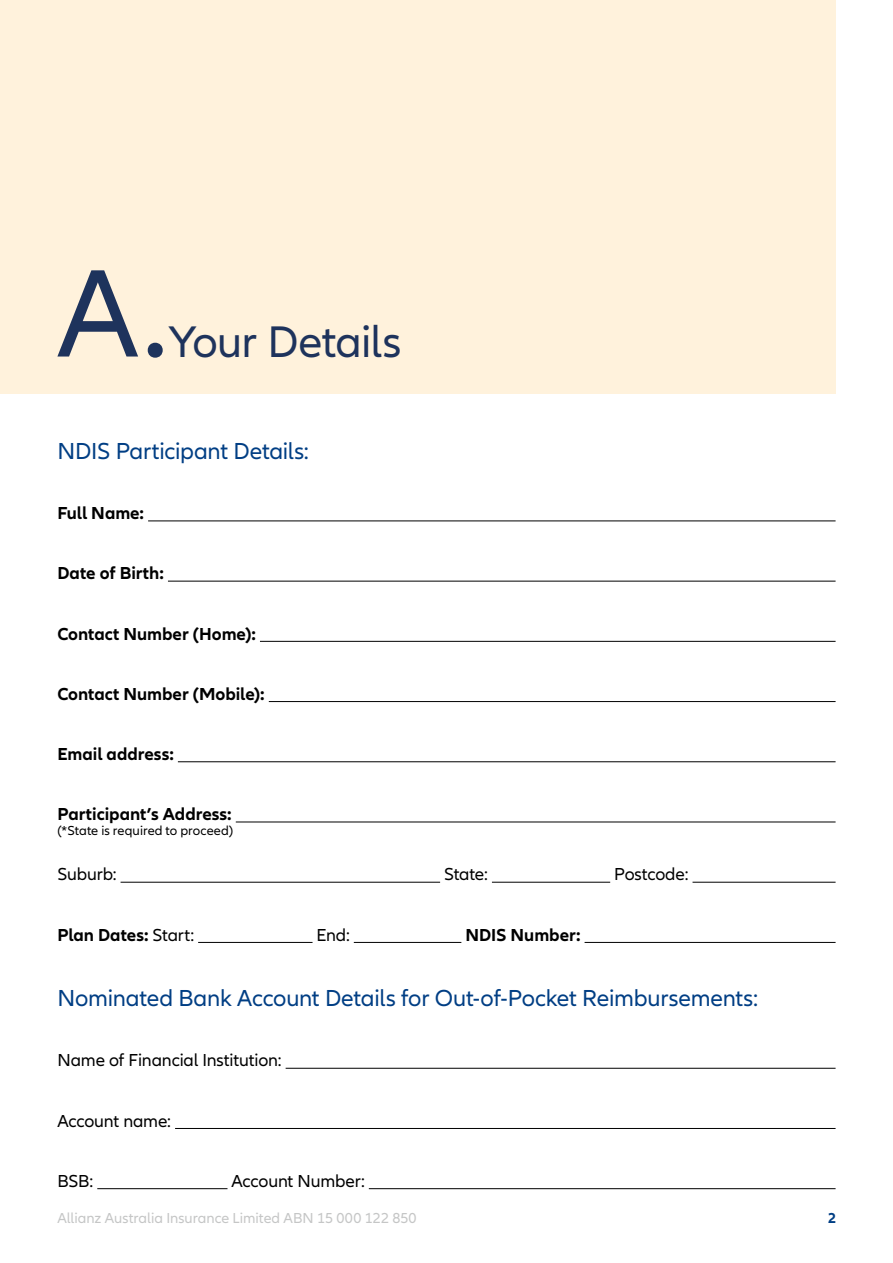
<style>
.page{position:relative;width:893px;height:1263px;background:#fff}
.page>*{position:absolute;margin:0;border:0;box-sizing:border-box;transform-origin:0 0}
.t1{font:129.15px "Allianz Neo";color:#1e335c}
.t2{font:45.9px "Allianz Neo";letter-spacing:-.015em;color:#1e335c}
.t3{font:24px "Allianz Neo";letter-spacing:-.01em;color:#003e84}
.Copy_12pt{font:700 18px "Allianz Neo";color:#000}
.Copy_12pt-2{font:18px "Allianz Neo";letter-spacing:-.01em;color:#000}
.t4{font:15px "Allianz Neo";color:#c5c6c6}
.t5{font:700 15px "Allianz Neo";color:#003e84}
.Copy_12pt-3{font:13.5px "Allianz Neo";letter-spacing:.005em;color:#000}
.s1{font-weight:400}
</style>
<div class="page">
<div style="left:0;top:0;width:836px;height:393px;background:#fff2dc"></div>
<hr style="left:148px;top:520px;width:688px;height:1px;background:#000">
<hr style="left:168px;top:581px;width:668px;height:1px;background:#000">
<hr style="left:260px;top:641px;width:576px;height:1px;background:#000">
<hr style="left:269px;top:701px;width:567px;height:1px;background:#000">
<hr style="left:178px;top:761px;width:658px;height:1px;background:#000">
<hr style="left:236px;top:821px;width:600px;height:1px;background:#000">
<hr style="left:121px;top:882px;width:319px;height:1px;background:#000">
<hr style="left:492px;top:882px;width:118px;height:1px;background:#000">
<hr style="left:692px;top:882px;width:144px;height:1px;background:#000">
<hr style="left:198px;top:942px;width:115px;height:1px;background:#000">
<hr style="left:354px;top:942px;width:107px;height:1px;background:#000">
<hr style="left:585px;top:942px;width:251px;height:1px;background:#000">
<hr style="left:286px;top:1068px;width:550px;height:1px;background:#000">
<hr style="left:175px;top:1128px;width:661px;height:1px;background:#000">
<hr style="left:97px;top:1188px;width:130px;height:1px;background:#000">
<hr style="left:369px;top:1188px;width:467px;height:1px;background:#000">
<h2 class="t1" style="left:57px;top:240px;width:113px">A.</h2>
<h2 class="t2" style="left:169px;top:315px;width:234px">Your Details</h2>
<h3 class="t3" style="left:57px;top:437px;width:253px">NDIS Participant Details:</h3>
<p class="Copy_12pt" style="left:57px;top:503px;width:88px">Full Name:</p>
<p class="Copy_12pt" style="left:57px;top:563px;width:108px">Date of Birth:</p>
<p class="Copy_12pt" style="left:57px;top:623px;width:200px">Contact Number (Home):</p>
<p class="Copy_12pt" style="left:57px;top:683px;width:209px">Contact Number (Mobile):</p>
<p class="Copy_12pt" style="left:57px;top:743px;width:118px">Email address:</p>
<p class="Copy_12pt" style="left:57px;top:804px;width:176px">Participant’s Address:</p>
<p class="Copy_12pt-3" style="left:57px;top:823px;width:177px">(*State is required to proceed)</p>
<p class="Copy_12pt-2" style="left:57px;top:864px;width:61px">Suburb:</p>
<p class="Copy_12pt-2" style="left:444px;top:864px;width:45px">State:</p>
<p class="Copy_12pt-2" style="left:614px;top:864px;width:76px">Postcode:</p>
<p class="Copy_12pt" style="left:57px;top:924px;width:138px">Plan Dates: <span class="s1">Start:</span></p>
<p class="Copy_12pt-2" style="left:316px;top:924px;width:35px">End:</p>
<p class="Copy_12pt" style="left:465px;top:924px;width:117px">NDIS Number:</p>
<h3 class="t3" style="left:57px;top:984px;width:702px">Nominated Bank Account Details for Out-of-Pocket Reimbursements:</h3>
<p class="Copy_12pt-2" style="left:57px;top:1050px;width:226px">Name of Financial Institution:</p>
<p class="Copy_12pt-2" style="left:57px;top:1110px;width:115px">Account name:</p>
<p class="Copy_12pt-2" style="left:57px;top:1171px;width:37px">BSB:</p>
<p class="Copy_12pt-2" style="left:231px;top:1171px;width:135px">Account Number:</p>
<p class="t4" style="left:57px;top:1209px;width:361px">Allianz Australia Insurance Limited ABN 15 000 122 850</p>
<p class="t5" style="left:828px;top:1209px;width:10px">2</p>
</div>
